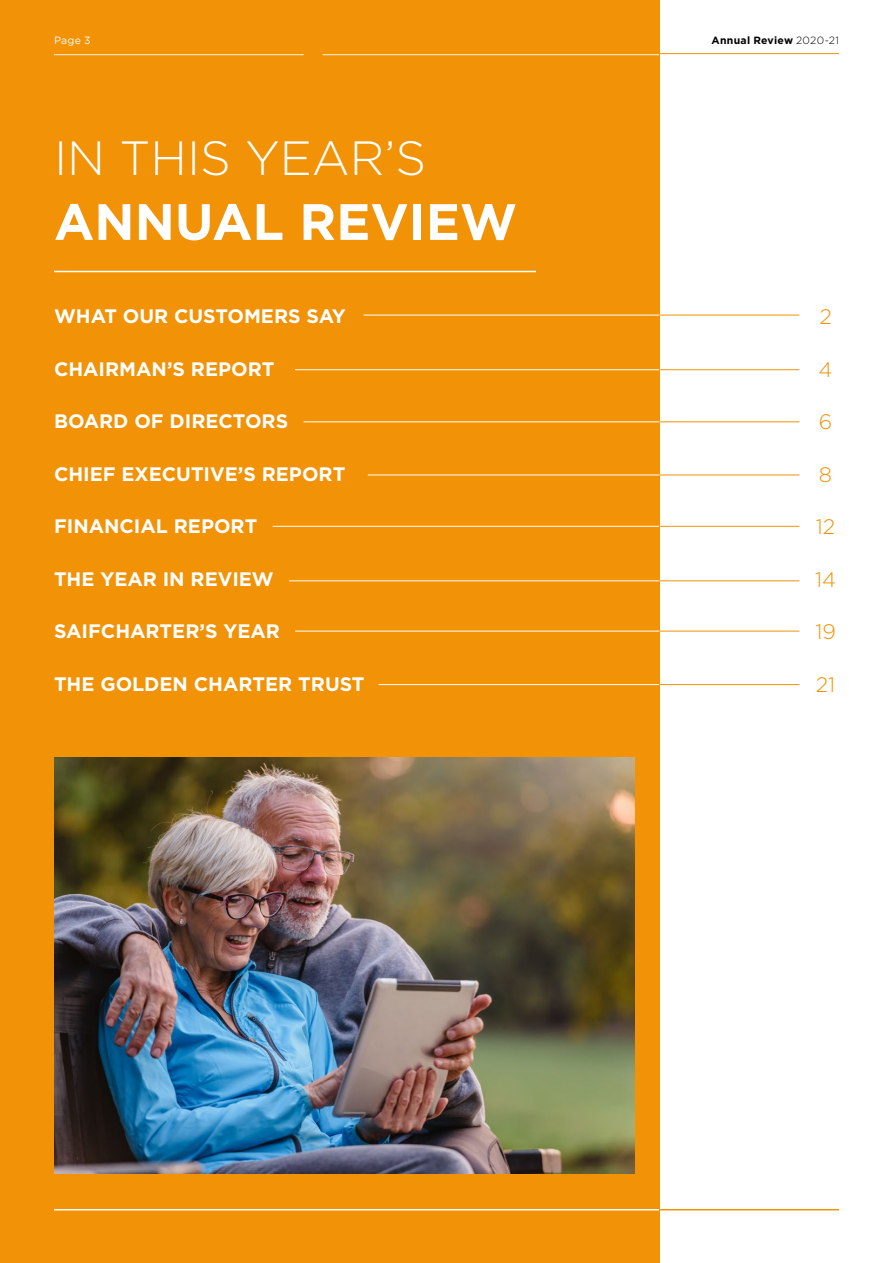
<style>
.page{position:relative;width:893px;height:1263px;background:#fff}
.page>*{position:absolute;margin:0;border:0;box-sizing:border-box;transform-origin:0 0}
.t1{font:700 51px "Gotham";color:#fff}
.t2{font:300 48px "Gotham";color:#fff}
.t3{font:300 21px "Gotham";color:#f29207}
.t4{font:700 19.5px "Gotham";color:#fff}
.Caption___Footer__al{font:700 10.5px "Gotham";letter-spacing:.025em;color:#000}
.Caption___Footer__al-2{font:10.5px "Gotham";color:#fff}
.s1{font-weight:300}
</style>
<div class="page">
<div style="left:0;top:0;width:659px;height:1263px;background:#f29207"></div>
<hr style="left:273px;top:526px;width:526px;height:1px;background:#fff">
<hr style="left:289px;top:580px;width:510px;height:1px;background:#fff">
<hr style="left:295px;top:631px;width:504px;height:1px;background:#fff">
<hr style="left:379px;top:684px;width:420px;height:1px;background:#fff">
<hr style="left:364px;top:315px;width:435px;height:1px;background:#fff">
<hr style="left:295px;top:369px;width:504px;height:1px;background:#fff">
<hr style="left:368px;top:475px;width:431px;height:1px;background:#fff">
<hr style="left:659px;top:526px;width:140px;height:1px;background:#f29207">
<hr style="left:659px;top:580px;width:140px;height:1px;background:#f29207">
<hr style="left:659px;top:631px;width:140px;height:1px;background:#f29207">
<hr style="left:659px;top:684px;width:140px;height:1px;background:#f29207">
<hr style="left:54px;top:54px;width:250px;height:1px;background:#fff">
<hr style="left:659px;top:315px;width:140px;height:1px;background:#f29207">
<hr style="left:659px;top:369px;width:140px;height:1px;background:#f29207">
<hr style="left:54px;top:271px;width:482px;height:1px;background:#fff">
<hr style="left:659px;top:475px;width:140px;height:1px;background:#f29207">
<hr style="left:304px;top:421px;width:495px;height:1px;background:#fff">
<hr style="left:659px;top:421px;width:140px;height:1px;background:#f29207">
<hr style="left:323px;top:54px;width:336px;height:1px;background:#fff">
<img style="left:54px;top:758px;width:580px;height:415px">
<hr style="left:54px;top:53px;width:247px;height:1px;background:#f39200">
<hr style="left:323px;top:53px;width:516px;height:1px;background:#f39200">
<hr style="left:54px;top:1209px;width:785px;height:1px;background:#f29207">
<hr style="left:54px;top:1209px;width:605px;height:1px;background:#fff">
<p class="Caption___Footer__al-2" style="left:54px;top:35px;width:38px">Page 3</p>
<p class="Caption___Footer__al" style="left:711px;top:34px;width:129px">Annual Review <span class="s1">2020-21</span></p>
<p class="t2" style="left:54px;top:132px;width:374px">IN THIS YEAR’S</p>
<p class="t1" style="left:54px;top:192px;width:465px">ANNUAL REVIEW</p>
<p class="t4" style="left:54px;top:305px;width:293px">WHAT OUR CUSTOMERS SAY</p>
<p class="t4" style="left:54px;top:358px;width:222px">CHAIRMAN’S REPORT</p>
<p class="t4" style="left:54px;top:410px;width:236px">BOARD OF DIRECTORS</p>
<p class="t4" style="left:54px;top:463px;width:293px">CHIEF EXECUTIVE’S REPORT</p>
<p class="t4" style="left:54px;top:515px;width:205px">FINANCIAL REPORT</p>
<p class="t4" style="left:54px;top:568px;width:221px">THE YEAR IN REVIEW</p>
<p class="t4" style="left:54px;top:620px;width:227px">SAIFCHARTER’S YEAR</p>
<p class="t4" style="left:54px;top:673px;width:312px">THE GOLDEN CHARTER TRUST</p>
<p class="t3" style="left:819px;top:305px;width:14px">2</p>
<p class="t3" style="left:819px;top:358px;width:15px">4</p>
<p class="t3" style="left:819px;top:410px;width:15px">6</p>
<p class="t3" style="left:819px;top:463px;width:15px">8</p>
<p class="t3" style="left:816px;top:515px;width:21px">12</p>
<p class="t3" style="left:815px;top:568px;width:22px">14</p>
<p class="t3" style="left:815px;top:620px;width:22px">19</p>
<p class="t3" style="left:816px;top:673px;width:21px">21</p>
</div>
